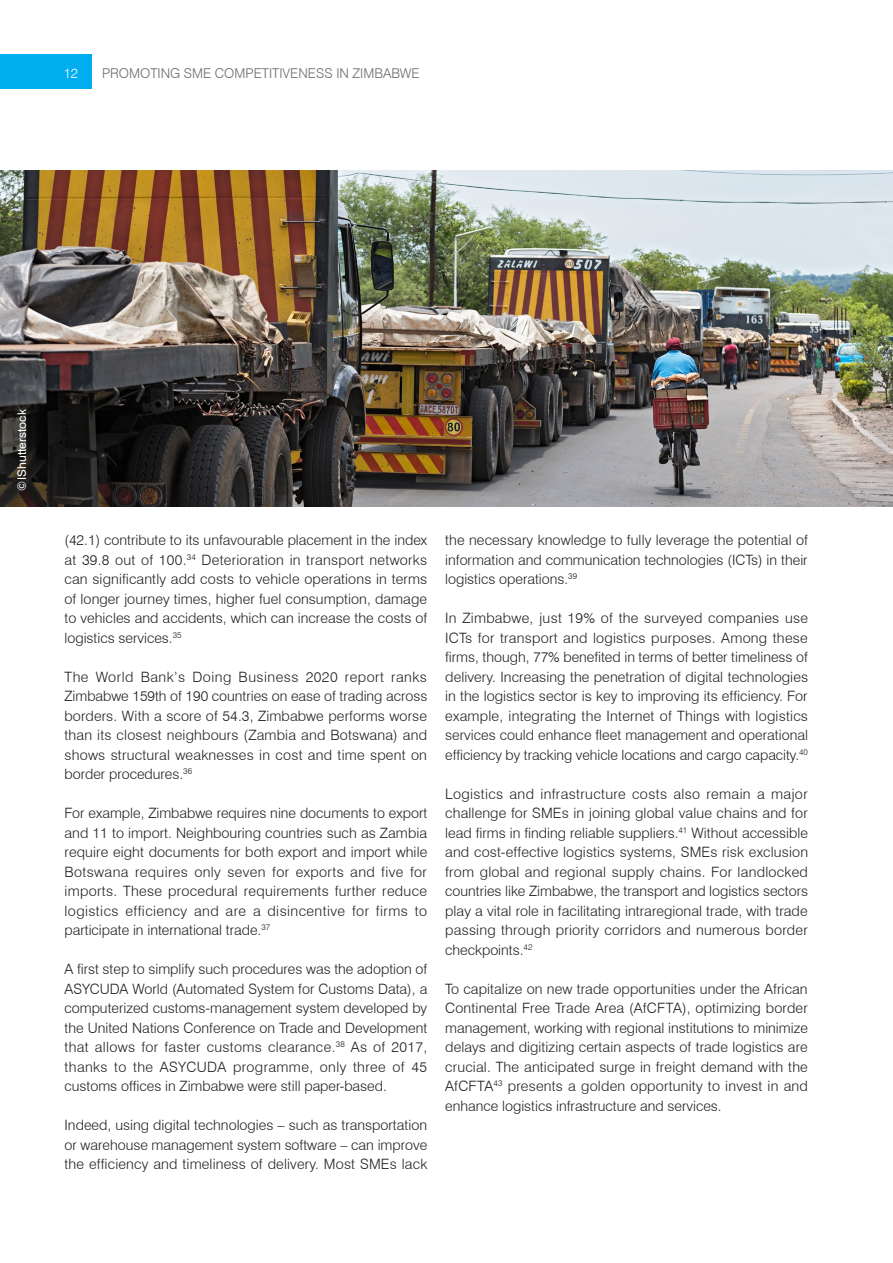
<style>
.page{position:relative;width:893px;height:1263px;background:#fff}
.page>*{position:absolute;margin:0;border:0;box-sizing:border-box;transform-origin:0 0}
.Body_text{font:300 14.25px/19.5px "Swiss 721 BT";color:#231f20;text-align:justify}
.t1{font:300 13.5px "Swiss 721 BT";color:#6c6d70}
.t2{font:300 13.5px "Swiss 721 BT";color:#fff}
.Body_text-2{font:12px "Swiss 721 BT";color:#fff}
</style>
<div class="page">
<div style="left:0;top:54px;width:92px;height:34px;background:#00aeef"></div>
<img style="left:0;top:170px;width:893px;height:336px">
<p class="t2" style="left:64px;top:65px;width:16px">12</p>
<p class="t1" style="left:102px;top:65px;width:319px">PROMOTING SME COMPETITIVENESS IN ZIMBABWE</p>
<p class="Body_text-2" style="left:15px;top:491px;width:84px;rotate:-90deg">©IShutterstock</p>
<p class="Body_text" style="left:65px;top:530px;width:364px">(42.1) contribute to its unfavourable placement in the index at 39.8 out of 100.<sup>34</sup> Deterioration in transport networks can significantly add costs to vehicle operations in terms of longer journey times, higher fuel consumption, damage to vehicles and accidents, which can increase the costs of logistics services.<sup>35</sup></p>
<p class="Body_text" style="left:65px;top:667px;width:364px">The World Bank’s Doing Business 2020 report ranks Zimbabwe 159th of 190 countries on ease of trading across borders. With a score of 54.3, Zimbabwe performs worse than its closest neighbours (Zambia and Botswana) and shows structural weaknesses in cost and time spent on border procedures.<sup>36</sup></p>
<p class="Body_text" style="left:65px;top:803px;width:364px">For example, Zimbabwe requires nine documents to export and 11 to import. Neighbouring countries such as Zambia require eight documents for both export and import while Botswana requires only seven for exports and five for imports. These procedural requirements further reduce logistics efficiency and are a disincentive for firms to participate in international trade.<sup>37</sup></p>
<p class="Body_text" style="left:65px;top:959px;width:364px">A first step to simplify such procedures was the adoption of ASYCUDA World (Automated System for Customs Data), a computerized customs-management system developed by the United Nations Conference on Trade and Development that allows for faster customs clearance.<sup>38</sup> As of 2017, thanks to the ASYCUDA programme, only three of 45 customs offices in Zimbabwe were still paper-based.</p>
<p class="Body_text" style="left:65px;top:1115px;width:364px">Indeed, using digital technologies – such as transportation or warehouse management system software – can improve the efficiency and timeliness of delivery. Most SMEs lack</p>
<p class="Body_text" style="left:445px;top:530px;width:364px">the necessary knowledge to fully leverage the potential of information and communication technologies (ICTs) in their logistics operations.<sup>39</sup></p>
<p class="Body_text" style="left:445px;top:608px;width:364px">In Zimbabwe, just 19% of the surveyed companies use ICTs for transport and logistics purposes. Among these firms, though, 77% benefited in terms of better timeliness of delivery. Increasing the penetration of digital technologies in the logistics sector is key to improving its efficiency. For example, integrating the Internet of Things with logistics services could enhance fleet management and operational efficiency by tracking vehicle locations and cargo capacity.<sup>40</sup></p>
<p class="Body_text" style="left:445px;top:784px;width:364px">Logistics and infrastructure costs also remain a major challenge for SMEs in joining global value chains and for lead firms in finding reliable suppliers.<sup>41</sup> Without accessible and cost-effective logistics systems, SMEs risk exclusion from global and regional supply chains. For landlocked countries like Zimbabwe, the transport and logistics sectors play a vital role in facilitating intraregional trade, with trade passing through priority corridors and numerous border checkpoints.<sup>42</sup></p>
<p class="Body_text" style="left:445px;top:979px;width:364px">To capitalize on new trade opportunities under the African Continental Free Trade Area (AfCFTA), optimizing border management, working with regional institutions to minimize delays and digitizing certain aspects of trade logistics are crucial. The anticipated surge in freight demand with the AfCFTA<sup>43</sup> presents a golden opportunity to invest in and enhance logistics infrastructure and services.</p>
</div>
